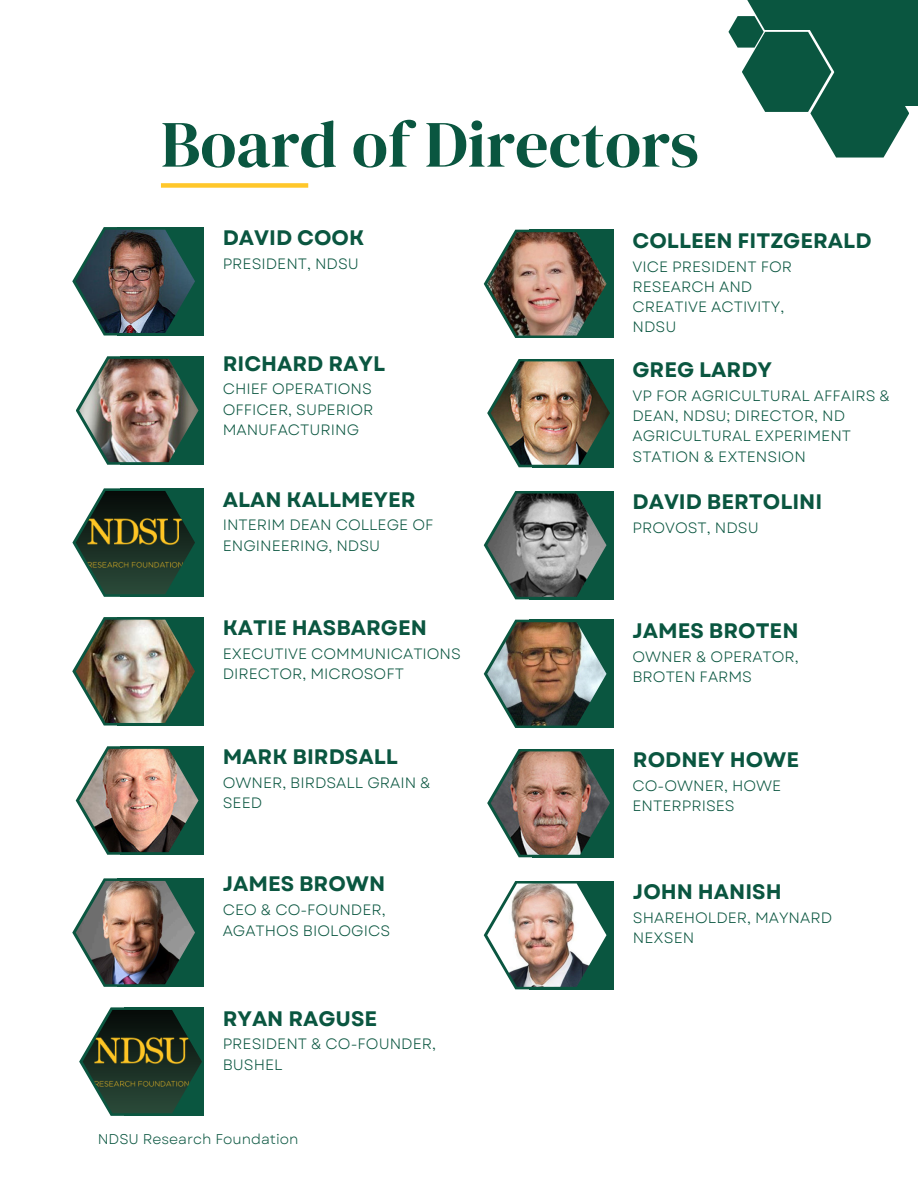
<style>
.page{position:relative;width:918px;height:1188px;background:#fff}
.page>*{position:absolute;margin:0;border:0;box-sizing:border-box;transform-origin:0 0}
.t1{font:66px "DM Serif Display";color:#0a5640}
.t2{font:700 21px "Garet";color:#0a5640}
.t3{font:15px/20.2px "Garet";color:#0a5640}
.t4{font:14.1px "Garet";color:#0a5640}
</style>
<div class="page">
<div style="left:117px;top:227px;width:87px;height:109px;background:#0a5640"></div>
<svg style="left:72px;top:227px;width:93px;height:109px"></svg>
<img style="left:76px;top:230px;width:119px;height:103px">
<div style="left:792px;top:0;width:126px;height:106px;background:#0a5640"></div>
<svg style="left:728px;top:16px;width:181px;height:142px"></svg>
<div style="left:739px;top:0;width:107px;height:30px;background:#0a5640"></div>
<div style="left:161px;top:183px;width:147px;height:5px;background:#ffc72a"></div>
<div style="left:121px;top:356px;width:83px;height:109px;background:#0a5640"></div>
<svg style="left:76px;top:356px;width:92px;height:109px"></svg>
<img style="left:79px;top:359px;width:119px;height:103px">
<div style="left:121px;top:488px;width:83px;height:109px;background:#0a5640"></div>
<svg style="left:72px;top:488px;width:49px;height:109px"></svg>
<img style="left:76px;top:491px;width:119px;height:103px">
<div style="left:117px;top:617px;width:87px;height:109px;background:#0a5640"></div>
<svg style="left:72px;top:617px;width:94px;height:109px"></svg>
<img style="left:76px;top:620px;width:119px;height:103px">
<div style="left:121px;top:746px;width:83px;height:109px;background:#0a5640"></div>
<svg style="left:76px;top:746px;width:91px;height:109px"></svg>
<img style="left:79px;top:749px;width:119px;height:103px">
<div style="left:117px;top:878px;width:87px;height:109px;background:#0a5640"></div>
<svg style="left:72px;top:878px;width:93px;height:109px"></svg>
<img style="left:76px;top:881px;width:119px;height:103px">
<div style="left:529px;top:230px;width:84px;height:108px;background:#0a5640"></div>
<svg style="left:484px;top:230px;width:45px;height:108px"></svg>
<img style="left:487px;top:232px;width:120px;height:104px">
<svg style="left:487px;top:359px;width:126px;height:108px"></svg>
<img style="left:491px;top:361px;width:119px;height:104px">
<div style="left:529px;top:491px;width:84px;height:108px;background:#0a5640"></div>
<svg style="left:484px;top:491px;width:93px;height:108px"></svg>
<img style="left:487px;top:494px;width:120px;height:103px">
<div style="left:529px;top:620px;width:84px;height:108px;background:#0a5640"></div>
<svg style="left:484px;top:620px;width:45px;height:108px"></svg>
<img style="left:487px;top:622px;width:120px;height:104px">
<div style="left:532px;top:749px;width:81px;height:108px;background:#0a5640"></div>
<svg style="left:487px;top:749px;width:45px;height:108px"></svg>
<img style="left:491px;top:751px;width:119px;height:104px">
<div style="left:529px;top:881px;width:84px;height:108px;background:#0a5640"></div>
<svg style="left:484px;top:881px;width:93px;height:108px"></svg>
<img style="left:487px;top:884px;width:120px;height:103px">
<div style="left:124px;top:1007px;width:80px;height:109px;background:#0a5640"></div>
<svg style="left:79px;top:1007px;width:45px;height:109px"></svg>
<img style="left:83px;top:1010px;width:119px;height:103px">
<p class="t1" style="left:161px;top:98px;width:539px">Board of Directors</p>
<p class="t2" style="left:223px;top:223px;width:143px">DAVID COOK</p>
<h2 class="t3" style="left:223px;top:254px;width:138px">PRESIDENT, NDSU</h2>
<p class="t2" style="left:223px;top:348px;width:164px">RICHARD RAYL</p>
<h2 class="t3" style="left:223px;top:379px;width:152px;text-align:justify">CHIEF OPERATIONS OFFICER, SUPERIOR MANUFACTURING</h2>
<h3 class="t2" style="left:223px;top:484px;width:194px">ALAN KALLMEYER</h3>
<p class="t3" style="left:223px;top:515px;width:212px">INTERIM DEAN COLLEGE OF<br>ENGINEERING, NDSU</p>
<h2 class="t2" style="left:223px;top:613px;width:206px">KATIE HASBARGEN</h2>
<h3 class="t3" style="left:223px;top:644px;width:240px">EXECUTIVE COMMUNICATIONS<br>DIRECTOR, MICROSOFT</h3>
<p class="t2" style="left:223px;top:742px;width:177px">MARK BIRDSALL</p>
<h2 class="t3" style="left:223px;top:773px;width:209px">OWNER, BIRDSALL GRAIN &amp;<br>SEED</h2>
<h3 class="t2" style="left:223px;top:869px;width:164px">JAMES BROWN</h3>
<p class="t3" style="left:223px;top:900px;width:169px">CEO &amp; CO-FOUNDER,<br>AGATHOS BIOLOGICS</p>
<h2 class="t2" style="left:223px;top:1003px;width:156px">RYAN RAGUSE</h2>
<h3 class="t3" style="left:223px;top:1034px;width:215px">PRESIDENT &amp; CO-FOUNDER,<br>BUSHEL</h3>
<h3 class="t4" style="left:98px;top:1129px;width:202px">NDSU Research Foundation</h3>
<h2 class="t2" style="left:633px;top:225px;width:241px">COLLEEN FITZGERALD</h2>
<h3 class="t3" style="left:633px;top:256px;width:161px">VICE PRESIDENT FOR<br>RESEARCH AND<br>CREATIVE ACTIVITY,<br>NDSU</h3>
<p class="t2" style="left:633px;top:355px;width:141px">GREG LARDY</p>
<h2 class="t3" style="left:633px;top:385px;width:259px">VP FOR AGRICULTURAL AFFAIRS &amp;<br>DEAN, NDSU; DIRECTOR, ND<br>AGRICULTURAL EXPERIMENT<br>STATION &amp; EXTENSION</h2>
<h3 class="t2" style="left:633px;top:487px;width:191px">DAVID BERTOLINI</h3>
<p class="t3" style="left:633px;top:518px;width:128px">PROVOST, NDSU</p>
<h2 class="t2" style="left:633px;top:615px;width:167px">JAMES BROTEN</h2>
<h3 class="t3" style="left:633px;top:646px;width:168px">OWNER &amp; OPERATOR,<br>BROTEN FARMS</h3>
<p class="t2" style="left:633px;top:745px;width:168px">RODNEY HOWE</p>
<h2 class="t3" style="left:633px;top:775px;width:150px">CO-OWNER, HOWE<br>ENTERPRISES</h2>
<h3 class="t2" style="left:633px;top:877px;width:150px">JOHN HANISH</h3>
<p class="t3" style="left:633px;top:908px;width:201px">SHAREHOLDER, MAYNARD<br>NEXSEN</p>
</div>
